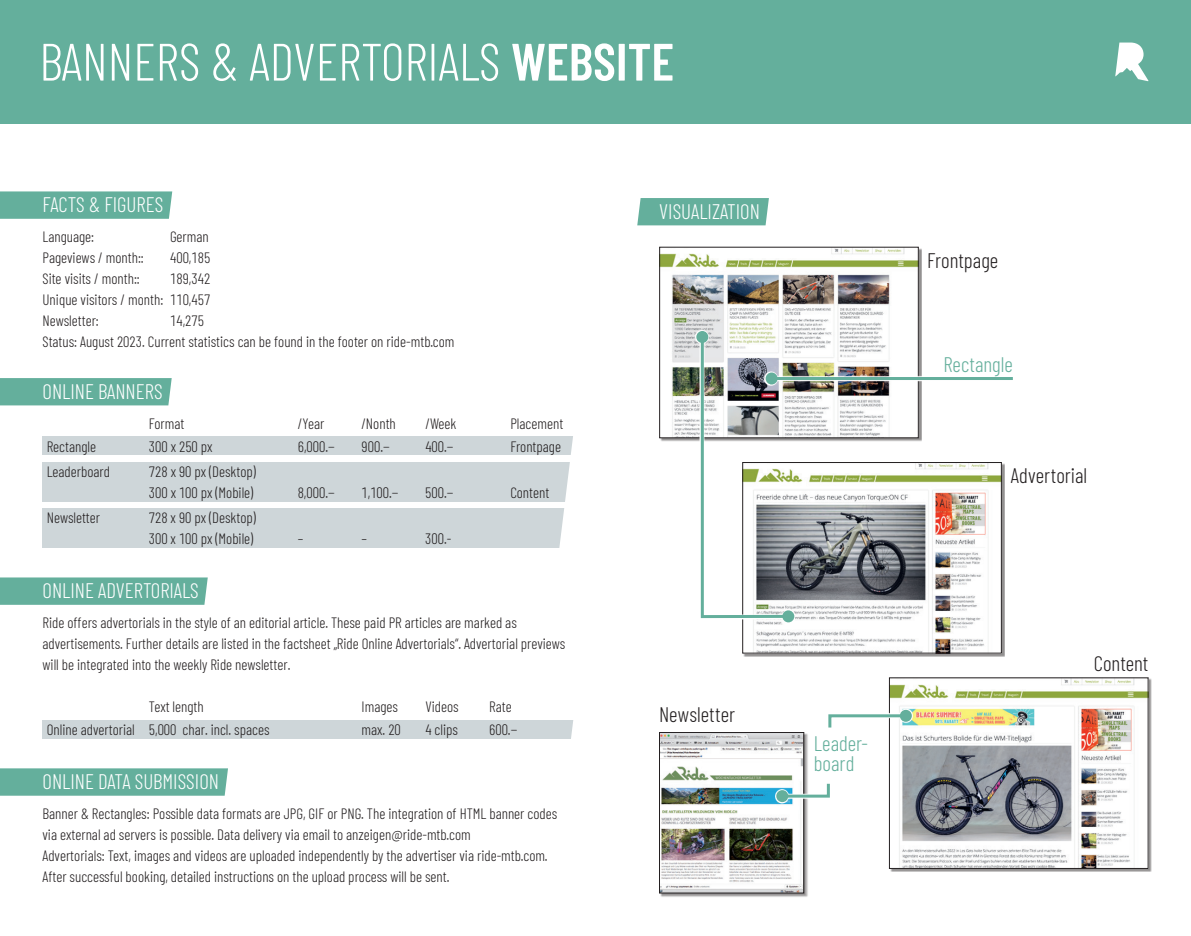
<style>
.page{position:relative;width:1191px;height:936px;background:#fff}
.page>*{position:absolute;margin:0;border:0;box-sizing:border-box;transform-origin:0 0}
.t1{font:300 52.5px "Barlow Condensed";color:#fff}
.t2{font:300 21px "Barlow Condensed";color:#fff}
.t3{font:300 21px "Barlow Condensed";color:#231f20}
.t4{font:300 21px/19.5px "Barlow Condensed";color:#64af9c}
.t5{font:300 15px/21px "Barlow Condensed";color:#231f20}
.s1{font-weight:600}
</style>
<div class="page">
<div style="left:743px;top:463px;width:262px;height:194px;background:#231f20;opacity:.5"></div>
<img style="left:744px;top:464px;width:255px;height:187px">
<div style="left:742px;top:462px;width:259px;height:191px;border:1px solid #231f20"></div>
<div style="left:890px;top:678px;width:262px;height:194px;background:#231f20;opacity:.5"></div>
<img style="left:891px;top:679px;width:255px;height:187px">
<div style="left:660px;top:248px;width:262px;height:193px;background:#231f20;opacity:.5"></div>
<img style="left:661px;top:249px;width:255px;height:187px">
<div style="left:659px;top:247px;width:259px;height:191px;border:1px solid #231f20"></div>
<svg style="left:795px;top:371px;width:218px;height:14px"></svg>
<hr style="left:771px;top:377px;width:241px;height:3px;background:#64af9c">
<svg style="left:695px;top:330px;width:100px;height:293px"></svg>
<svg style="left:699px;top:334px;width:92px;height:285px"></svg>
<div style="left:696px;top:331px;width:12px;height:12px;background:#64af9c;border-radius:50%"></div>
<div style="left:782px;top:610px;width:12px;height:12px;background:#64af9c;border-radius:50%"></div>
<div style="left:660px;top:733px;width:148px;height:164px;background:#231f20;opacity:.5"></div>
<img style="left:661px;top:734px;width:141px;height:157px">
<div style="left:659px;top:732px;width:145px;height:161px;border:1px solid #231f20"></div>
<div style="left:0;top:0;width:1191px;height:123px;background:#64af9c"></div>
<svg style="left:1115px;top:43px;width:33px;height:38px"></svg>
<div style="left:43px;top:437px;width:531px;height:18px;background:#ced6d9"></div>
<div style="left:43px;top:462px;width:531px;height:39px;background:#ced6d9"></div>
<div style="left:43px;top:508px;width:531px;height:39px;background:#ced6d9"></div>
<div style="left:43px;top:720px;width:531px;height:18px;background:#ced6d9"></div>
<svg style="left:0;top:191px;width:172px;height:28px;background:#68b19f"></svg>
<div style="left:0;top:378px;width:172px;height:27px;background:#64af9c"></div>
<div style="left:0;top:577px;width:208px;height:27px;background:#64af9c"></div>
<div style="left:0;top:768px;width:228px;height:27px;background:#64af9c"></div>
<div style="left:637px;top:198px;width:132px;height:27px;background:#64af9c"></div>
<svg style="left:775px;top:782px;width:33px;height:21px"></svg>
<svg style="left:779px;top:780px;width:51px;height:19px"></svg>
<div style="left:776px;top:790px;width:12px;height:12px;background:#64af9c;border-radius:50%"></div>
<svg style="left:888px;top:708px;width:25px;height:20px"></svg>
<svg style="left:828px;top:712px;width:81px;height:18px"></svg>
<div style="left:900px;top:709px;width:12px;height:12px;background:#64af9c;border-radius:50%"></div>
<svg style="left:553px;top:436px;width:21px;height:112px"></svg>
<svg style="left:567px;top:720px;width:7px;height:19px"></svg>
<h1 class="t1" style="left:39px;top:24px;width:636px">BANNERS &amp; ADVERTORIALS <span class="s1">WEBSITE</span></h1>
<h2 class="t2" style="left:43px;top:190px;width:122px">FACTS &amp; FIGURES</h2>
<p class="t5" style="left:43px;top:225px;width:53px">Language:</p>
<p class="t5" style="left:170px;top:225px;width:40px">German</p>
<p class="t5" style="left:43px;top:246px;width:103px">Pageviews / month::</p>
<p class="t5" style="left:170px;top:246px;width:42px">400,185</p>
<p class="t5" style="left:43px;top:267px;width:99px">Site visits / month::</p>
<p class="t5" style="left:43px;top:267px;width:169px;text-align:justify;text-indent:128px">189,342<br>Unique visitors / month: 110,457<br>Newsletter:</p>
<p class="t5" style="left:43px;top:309px;width:413px;text-indent:128px">14,275<br>Status: August 2023. Current statistics can be found in the footer on ride-mtb.com</p>
<h2 class="t2" style="left:43px;top:376px;width:122px">ONLINE BANNERS</h2>
<p class="t5" style="left:149px;top:411px;width:37px">Format</p>
<p class="t5" style="left:298px;top:411px;width:28px">/Year</p>
<p class="t5" style="left:361px;top:411px;width:36px">/Nonth</p>
<p class="t5" style="left:425px;top:411px;width:33px">/Week</p>
<p class="t5" style="left:510px;top:411px;width:54px">Placement</p>
<p class="t5" style="left:47px;top:435px;width:51px">Rectangle</p>
<p class="t5" style="left:149px;top:435px;width:65px">300 x 250 px</p>
<p class="t5" style="left:298px;top:435px;width:38px">6,000.−</p>
<p class="t5" style="left:361px;top:435px;width:30px">900.−</p>
<p class="t5" style="left:425px;top:435px;width:30px">400.−</p>
<p class="t5" style="left:510px;top:435px;width:52px">Frontpage</p>
<p class="t5" style="left:47px;top:460px;width:65px">Leaderboard</p>
<p class="t5" style="left:149px;top:460px;width:108px">728 x 90 px (Desktop)<br>300 x 100 px (Mobile)</p>
<p class="t5" style="left:298px;top:481px;width:38px">8,000.−</p>
<p class="t5" style="left:361px;top:481px;width:38px">1,100.−</p>
<p class="t5" style="left:425px;top:481px;width:30px">500.−</p>
<p class="t5" style="left:510px;top:481px;width:40px">Content</p>
<p class="t5" style="left:47px;top:506px;width:55px">Newsletter</p>
<p class="t5" style="left:149px;top:506px;width:108px">728 x 90 px (Desktop)<br>300 x 100 px (Mobile)</p>
<p class="t5" style="left:298px;top:527px;width:7px">–</p>
<p class="t5" style="left:361px;top:527px;width:7px">–</p>
<p class="t5" style="left:425px;top:527px;width:28px">300.-</p>
<h2 class="t2" style="left:43px;top:576px;width:158px">ONLINE ADVERTORIALS</h2>
<p class="t5" style="left:43px;top:611px;width:524px">Ride offers advertorials in the style of an editorial article. These paid PR articles are marked as advertisements. Further details are listed in the factsheet „Ride Online Advertorials“. Advertorial previews will be integrated into the weekly Ride newsletter.</p>
<p class="t5" style="left:149px;top:695px;width:56px">Text length</p>
<p class="t5" style="left:361px;top:695px;width:38px">Images</p>
<p class="t5" style="left:425px;top:695px;width:35px">Videos</p>
<p class="t5" style="left:489px;top:695px;width:24px">Rate</p>
<p class="t5" style="left:47px;top:718px;width:224px">Online advertorial 5,000 char. incl. spaces</p>
<p class="t5" style="left:361px;top:718px;width:41px">max. 20</p>
<p class="t5" style="left:425px;top:718px;width:34px">4 clips</p>
<p class="t5" style="left:489px;top:718px;width:30px">600.−</p>
<h2 class="t2" style="left:43px;top:766px;width:178px">ONLINE DATA SUBMISSION</h2>
<p class="t5" style="left:43px;top:802px;width:516px">Banner &amp; Rectangles: Possible data formats are JPG, GIF or PNG. The integration of HTML banner codes via external ad servers is possible. Data delivery via email to anzeigen@ride-mtb.com<br>Advertorials: Text, images and videos are uploaded independently by the advertiser via ride-mtb.com.<br>After successful booking, detailed instructions on the upload process will be sent.</p>
<h2 class="t2" style="left:659px;top:196px;width:102px">VISUALIZATION</h2>
<h2 class="t3" style="left:659px;top:699px;width:77px">Newsletter</h2>
<h2 class="t4" style="left:813px;top:732px;width:56px">Leader&shy;board</h2>
<h2 class="t3" style="left:927px;top:245px;width:73px">Frontpage</h2>
<h2 class="t4" style="left:943px;top:353px;width:71px">Rectangle</h2>
<h2 class="t3" style="left:1010px;top:460px;width:78px">Advertorial</h2>
<h2 class="t3" style="left:1093px;top:648px;width:56px">Content</h2>
</div>
